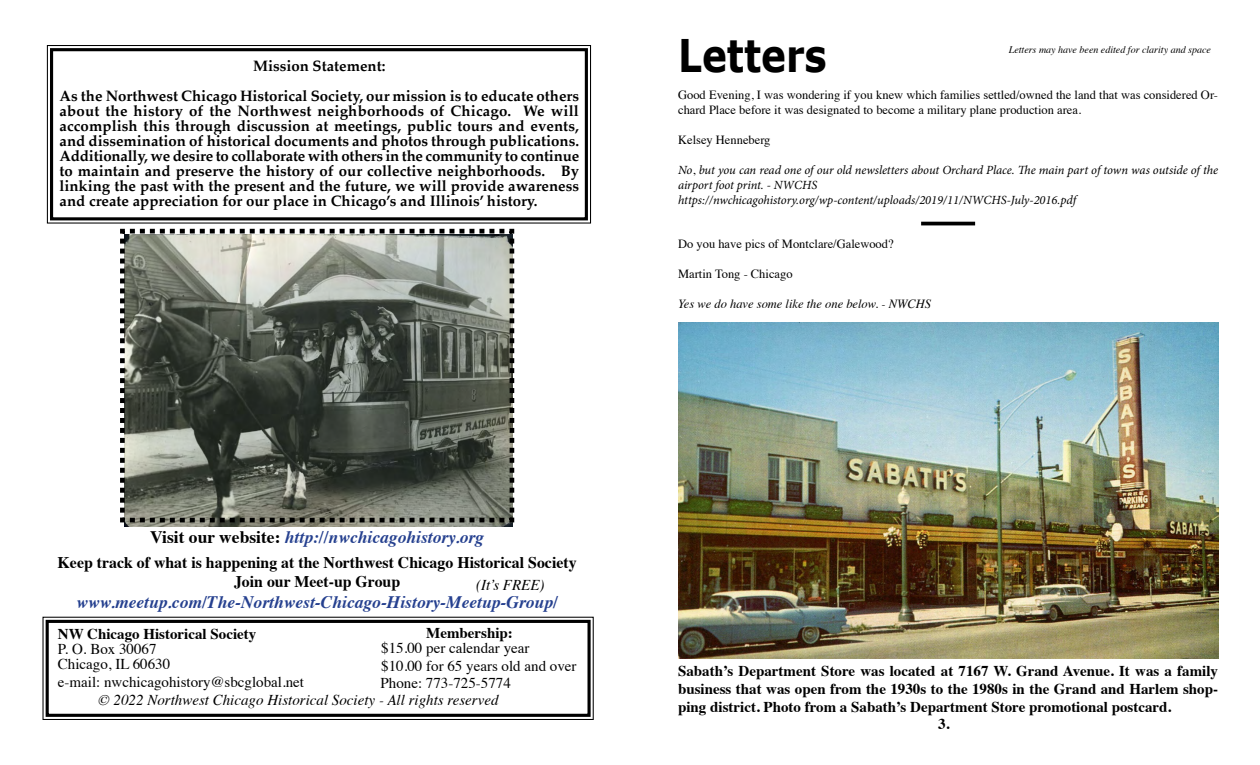
<style>
.page{position:relative;width:1260px;height:765px;background:#fff}
.page>*{position:absolute;margin:0;border:0;box-sizing:border-box;transform-origin:0 0}
.t1{font:700 45px "Verdana";color:#000;scale:.83 1}
.t2{font:italic 700 17.5px "Times";color:#25408f}
.t3{font:700 16.25px/19.5px "Times";color:#000;text-align:center}
.t4{font:700 15px/15px "Palatino";color:#000;text-align:center}
.t5{font:700 15px "Times";color:#000}
.t6{font:15px/17.5px "Times";color:#000}
.t7{font:italic 15px "Times";color:#000}
.t8{font:12.5px/15px "Times";color:#000}
.t9{font:italic 12.5px/15px "Minion Pro";letter-spacing:-.005em;color:#000}
.t10{font:italic 12.5px "Times";color:#000}
.t11{font:italic 10px "Times";color:#000}
.s1{font-style:normal;color:#000}
.s2{font-family:"Times";font-style:normal}
</style>
<div class="page">
<svg style="left:46px;top:45px;width:546px;height:179px"></svg>
<svg style="left:42px;top:616px;width:552px;height:104px"></svg>
<div style="left:46px;top:620px;width:545px;height:97px;border:3px solid #000"></div>
<svg style="left:56px;top:45px;width:526px;height:179px"></svg>
<svg style="left:120px;top:228px;width:395px;height:297px;background:#6a6f66"></svg>
<hr style="left:921px;top:222px;width:54px;height:3px;background:#000">
<img style="left:678px;top:322px;width:540px;height:336px">
<p class="t4" style="left:59px;top:50px;width:521px;line-height:30px">Mission Statement:<br>As the Northwest Chicago Historical Society, our mission is to educate others</p>
<p class="t4" style="left:59px;top:103px;width:521px;text-align:justify">about the history of the Northwest neighborhoods of Chicago. We will accomplish this through discussion at meetings, public tours and events, and dissemination of historical documents and photos through publications.<br>Additionally, we desire to collaborate with others in the community to continue to maintain and preserve the history of our collective neighborhoods. By linking the past with the present and the future, we will provide awareness and create appreciation for our place in Chicago’s and Illinois’ history.</p>
<p class="t2" style="left:150px;top:520px;width:335px"><span class="s1">Visit our website:</span> http://nwchicagohistory.org</p>
<p class="t3" style="left:58px;top:551px;width:521px">Keep track of what is happening at the Northwest Chicago Historical Society<br>Join our Meet-up Group</p>
<p class="t2" style="left:76px;top:586px;width:483px">www.meetup.com/The-Northwest-Chicago-History-Meetup-Group/</p>
<p class="t7" style="left:476px;top:572px;width:70px">(It’s FREE)</p>
<p class="t5" style="left:58px;top:619px;width:200px">NW Chicago Historical Society</p>
<p class="t6" style="left:58px;top:640px;width:114px;line-height:15px">P. O. Box 30067<br>Chicago, IL 60630</p>
<p class="t6" style="left:58px;top:672px;width:248px">e-mail: nwchicagohistory@sbcglobal.net</p>
<p class="t5" style="left:426px;top:619px;width:88px">Membership:</p>
<p class="t6" style="left:381px;top:638px;width:197px">$15.00 per calendar year<br>$10.00 for 65 years old and over</p>
<p class="t6" style="left:381px;top:673px;width:132px">Phone: 773-725-5774</p>
<p class="t7" style="left:98px;top:687px;width:402px">© 2022 Northwest Chicago Historical Society - All rights reserved</p>
<h1 class="t1" style="left:678px;top:27px;width:181px">Letters</h1>
<p class="t11" style="left:1009px;top:40px;width:204px">Letters may have been edited for clarity and space</p>
<p class="t8" style="left:678px;top:87px;width:542px">Good Evening, I was wondering if you knew which families settled/owned the land that was considered Or&shy;chard Place before it was designated to become a military plane production area.</p>
<p class="t8" style="left:678px;top:132px;width:94px">Kelsey Henneberg</p>
<p class="t9" style="left:678px;top:163px;width:542px">No<span class="s2">,</span> but you can read one of our old newsletters about Orchard Place. The main part of town was outside of the airport foot print. - NWCHS https://nwchicagohistory.org/wp-content/uploads/2019/11/NWCHS-July-2016.pdf</p>
<p class="t8" style="left:678px;top:235px;width:217px">Do you have pics of Montclare/Galewood?</p>
<p class="t8" style="left:678px;top:265px;width:116px">Martin Tong - Chicago</p>
<p class="t10" style="left:678px;top:293px;width:255px">Yes we do have some like the one below. - NWCHS</p>
<p class="t5" style="left:678px;top:656px;width:541px">Sabath’s Department Store was located at 7167 W. Grand Avenue. It was a family</p>
<p class="t5" style="left:678px;top:674px;width:541px">business that was open from the 1930s to the 1980s in the Grand and Harlem shop-</p>
<p class="t5" style="left:678px;top:692px;width:495px">ping district. Photo from a Sabath’s Department Store promotional postcard.</p>
<p class="t5" style="left:938px;top:710px;width:13px">3.</p>
</div>
